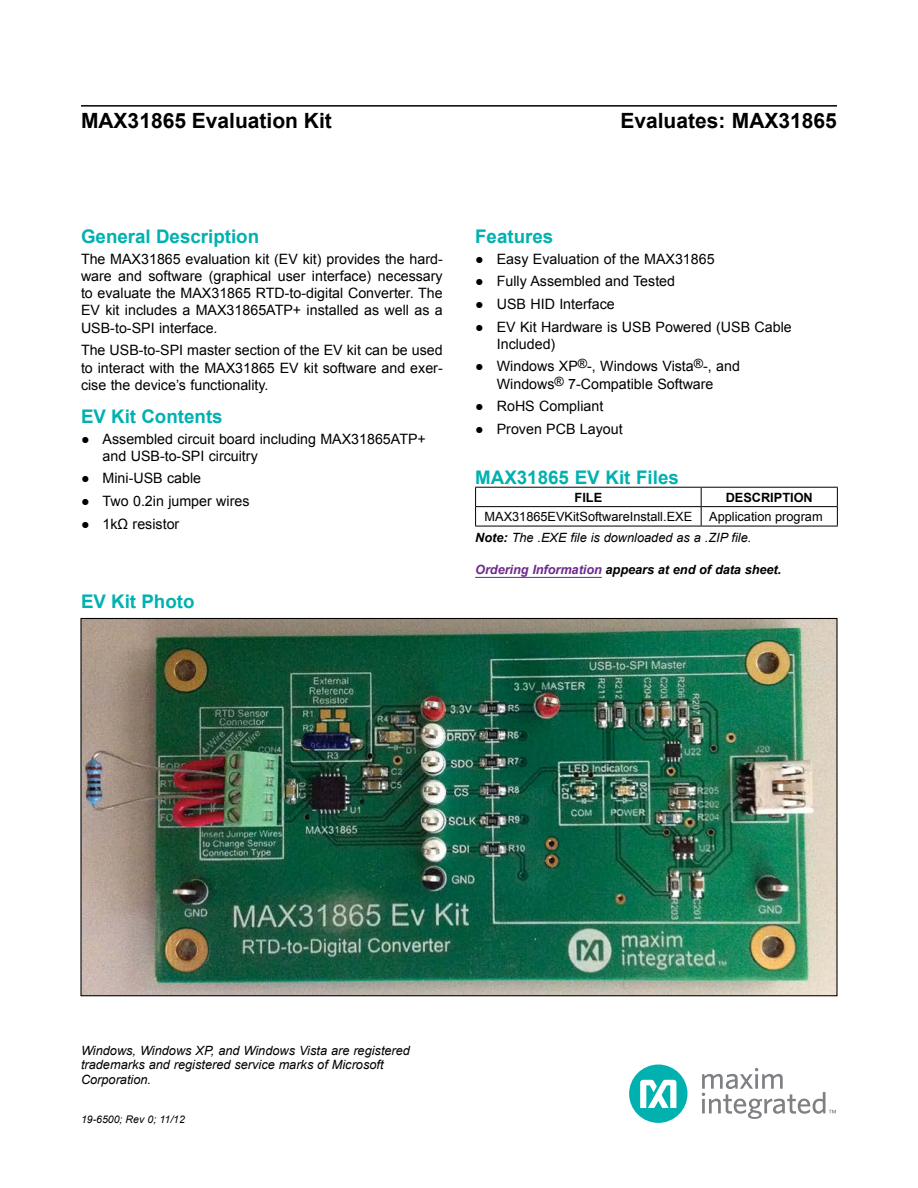
<style>
.page{position:relative;width:918px;height:1188px;background:#fff}
.page>*{position:absolute;margin:0;border:0;box-sizing:border-box;transform-origin:0 0}
.t1{font:700 21px "Arial";color:#000}
.t2{font:700 18.75px "Arial";color:#00b1b0}
.t3{font:14.25px/17.2px "Arial";color:#000;text-align:justify}
.t4{font:italic 12.75px/14.4px "Arial";color:#000}
.t5{font:12.75px "Arial";color:#000}
.t6{font:italic 700 12.75px "Arial";letter-spacing:-.005em;color:#000}
.t7{font:700 12.75px "Arial";color:#000}
.t8{font:italic 10.5px "Arial";color:#000}
.s1{font-weight:700}
.s2{color:#6e2a8d}
</style>
<div class="page">
<div style="left:629px;top:1065px;width:59px;height:58px;background:#00b1b0;border-radius:50%"></div>
<svg style="left:640px;top:1080px;width:36px;height:28px"></svg>
<svg style="left:702px;top:1068px;width:134px;height:51px"></svg>
<hr style="left:81px;top:105px;width:756px;height:2px;background:#000">
<hr style="left:475px;top:577px;width:127px;height:1px;background:#6e2a8d">
<hr style="left:475px;top:487px;width:226px;height:1px;background:#000">
<hr style="left:701px;top:487px;width:137px;height:1px;background:#000">
<hr style="left:475px;top:506px;width:226px;height:1px;background:#000">
<svg style="left:475px;top:488px;width:1px;height:38px"></svg>
<hr style="left:701px;top:506px;width:137px;height:1px;background:#000">
<svg style="left:701px;top:488px;width:1px;height:38px"></svg>
<svg style="left:837px;top:488px;width:1px;height:38px"></svg>
<hr style="left:475px;top:526px;width:226px;height:1px;background:#000">
<hr style="left:701px;top:526px;width:137px;height:1px;background:#000">
<img style="left:82px;top:620px;width:754px;height:374px">
<h1 class="t1" style="left:81px;top:107px;width:252px">MAX31865 Evaluation Kit</h1>
<h1 class="t1" style="left:620px;top:107px;width:218px">Evaluates: MAX31865</h1>
<h2 class="t2" style="left:81px;top:224px;width:180px">General Description</h2>
<p class="t3" style="left:81px;top:250px;width:363px">The MAX31865 evaluation kit (EV kit) provides the hard&shy;ware and software (graphical user interface) necessary to evaluate the MAX31865 RTD-to-digital Converter. The EV kit includes a MAX31865ATP+ installed as well as a USB-to-SPI interface.</p>
<p class="t3" style="left:81px;top:342px;width:363px">The USB-to-SPI master section of the EV kit can be used to interact with the MAX31865 EV kit software and exer&shy;cise the device’s functionality.</p>
<h2 class="t2" style="left:81px;top:404px;width:143px">EV Kit Contents</h2>
<p class="t3" style="left:103px;top:430px;width:325px;text-indent:-22px">● Assembled circuit board including MAX31865ATP+ and USB-to-SPI circuitry</p>
<p class="t3" style="left:81px;top:470px;width:122px">● Mini-USB cable</p>
<p class="t3" style="left:81px;top:493px;width:170px">● Two 0.2in jumper wires</p>
<p class="t3" style="left:81px;top:515px;width:100px">● 1kΩ resistor</p>
<h2 class="t2" style="left:81px;top:589px;width:115px">EV Kit Photo</h2>
<h2 class="t2" style="left:475px;top:224px;width:80px">Features</h2>
<p class="t3" style="left:475px;top:250px;width:241px">● Easy Evaluation of the MAX31865</p>
<p class="t3" style="left:475px;top:273px;width:201px">● Fully Assembled and Tested</p>
<p class="t3" style="left:475px;top:295px;width:141px">● USB HID Interface</p>
<p class="t3" style="left:497px;top:318px;width:297px;text-indent:-22px">● EV Kit Hardware is USB Powered (USB Cable<br>Included)</p>
<p class="t3" style="left:475px;top:358px;width:266px;text-align:center">● Windows XP<sup>®</sup>-, Windows Vista<sup>®</sup>-, and<br>Windows<sup>®</sup> 7-Compatible Software</p>
<p class="t3" style="left:475px;top:398px;width:130px">● RoHS Compliant</p>
<p class="t3" style="left:475px;top:420px;width:149px">● Proven PCB Layout</p>
<h2 class="t2" style="left:475px;top:465px;width:205px">MAX31865 EV Kit Files</h2>
<p class="t7" style="left:575px;top:489px;width:29px">FILE</p>
<p class="t7" style="left:726px;top:489px;width:89px">DESCRIPTION</p>
<p class="t5" style="left:485px;top:508px;width:209px">MAX31865EVKitSoftwareInstall.EXE</p>
<p class="t5" style="left:709px;top:508px;width:115px">Application program</p>
<p class="t4" style="left:475px;top:530px;width:278px"><span class="s1">Note:</span> The .EXE file is downloaded as a .ZIP file.</p>
<p class="t6" style="left:475px;top:561px;width:308px"><span class="s2">Ordering Information</span> appears at end of data sheet.</p>
<p class="t4" style="left:81px;top:1043px;width:331px">Windows, Windows XP, and Windows Vista are registered trademarks and registered service marks of Microsoft<br>Corporation.</p>
<p class="t8" style="left:81px;top:1113px;width:106px">19-6500; Rev 0; 11/12</p>
</div>
